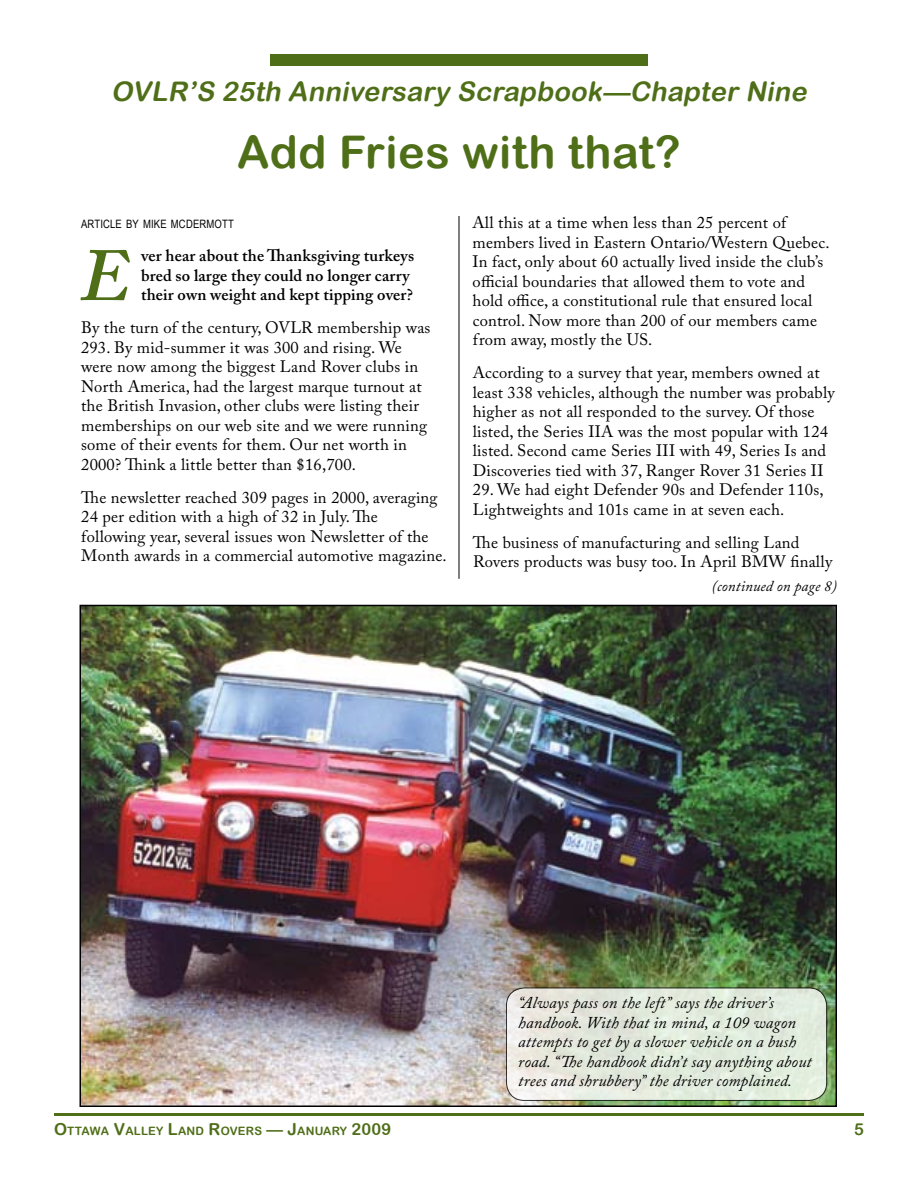
<style>
.page{position:relative;width:918px;height:1188px;background:#fff}
.page>*{position:absolute;margin:0;border:0;box-sizing:border-box;transform-origin:0 0}
.t1{font:italic 600 74.4px "Adobe Caslon Pro";color:#4f6e18}
.t2{font:45px "Arial Rounded MT Bold";letter-spacing:.01em;color:#4f6e18}
.t3{font:italic 27px "Arial Rounded MT Bold";color:#4f6e18}
.t4{font:16.5px/19.5px "Adobe Caslon Pro";letter-spacing:.015em;color:#000}
.t5{font:italic 16.5px/19.5px "Adobe Caslon Pro";letter-spacing:.01em;color:#000}
.t6{font:600 16.5px/19.5px "Adobe Caslon Pro";letter-spacing:.01em;color:#000}
.t7{font:italic 15px "Adobe Caslon Pro";letter-spacing:.01em;color:#000}
.t8{font:11.55px "Arial Rounded MT Bold";letter-spacing:.02em;color:#4f6e18}
.t9{font:11.55px "Arial Narrow";letter-spacing:.015em;color:#000}
.s1{font-size:16.5px}
</style>
<div class="page">
<hr style="left:54px;top:1113px;width:810px;height:3px;background:#4f6e18">
<img style="left:83px;top:608px;width:751px;height:496px">
<div style="left:270px;top:54px;width:378px;height:12px;background:#4f6e18"></div>
<svg style="left:506px;top:988px;width:321px;height:112px;background:#e3eade"></svg>
<div style="left:506px;top:988px;width:321px;height:113px;border:1px solid #000;border-radius:18px"></div>
<hr style="left:459px;top:216px;width:1px;height:363px;background:#000">
<h3 class="t3" style="left:111px;top:75px;width:703px">OVLR’S 25th Anniversary Scrapbook—Chapter Nine</h3>
<h2 class="t2" style="left:237px;top:125px;width:445px">ADD FRIES WITH THAT?</h2>
<p class="t9" style="left:81px;top:217px;width:154px">ARTICLE BY MIKE MCDERMOTT</p>
<h1 class="t1" style="left:81px;top:231px;width:63px">E</h1>
<p class="t6" style="left:141px;top:246px;width:275px">ver hear about the Thanksgiving turkeys bred so large they could no longer carry their own weight and kept tipping over?</p>
<p class="t4" style="left:81px;top:318px;width:351px">By the turn of the century, OVLR membership was 293. By mid-summer it was 300 and rising. We were now among the biggest Land Rover clubs in North America, had the largest marque turnout at the British Invasion, other clubs were listing their memberships on our web site and we were running some of their events for them. Our net worth in 2000? Think a little better than $16,700.</p>
<p class="t4" style="left:81px;top:487px;width:367px">The newsletter reached 309 pages in 2000, averaging 24 per edition with a high of 32 in July.The<br>following year, several issues won Newsletter of the Month awards in a commercial automotive magazine.</p>
<p class="t4" style="left:472px;top:213px;width:359px">All this at a time when less than 25 percent of members lived in Eastern Ontario/Western Quebec.<br>In fact, only about 60 actually lived inside the club’s official boundaries that allowed them to vote and hold office, a constitutional rule that ensured local control. Now more than 200 of our members came from away, mostly the US.</p>
<p class="t4" style="left:473px;top:363px;width:364px">According to a survey that year, members owned at least 338 vehicles, although the number was probably higher as not all responded to the survey. Of those listed, the Series IIA was the most popular with 124 listed. Second came Series III with 49, Series Is and Discoveries tied with 37, Ranger Rover 31 Series II</p>
<p class="t4" style="left:473px;top:480px;width:352px">29. We had eight Defender 90s and Defender 110s,<br>Lightweights and 101s came in at seven each.</p>
<p class="t4" style="left:473px;top:532px;width:361px">The business of manufacturing and selling Land<br>Rovers products was busy too. In April BMW finally</p>
<p class="t7" style="left:712px;top:577px;width:127px">(continued on page 8)</p>
<p class="t8" style="left:54px;top:1124px;width:339px"><span class="s1">O</span>TTAWA <span class="s1">V</span>ALLEY <span class="s1">L</span>AND <span class="s1">R</span>OVERS <span class="s1">— J</span>ANUARY <span class="s1">2009</span></p>
<p class="t5" style="left:518px;top:993px;width:295px">“Always pass on the left” says the driver’s handbook. With that in mind, a 109 wagon attempts to get by a slower vehicle on a bush road. “The handbook didn’t say anything about trees and shrubbery” the driver complained.</p>
</div>
